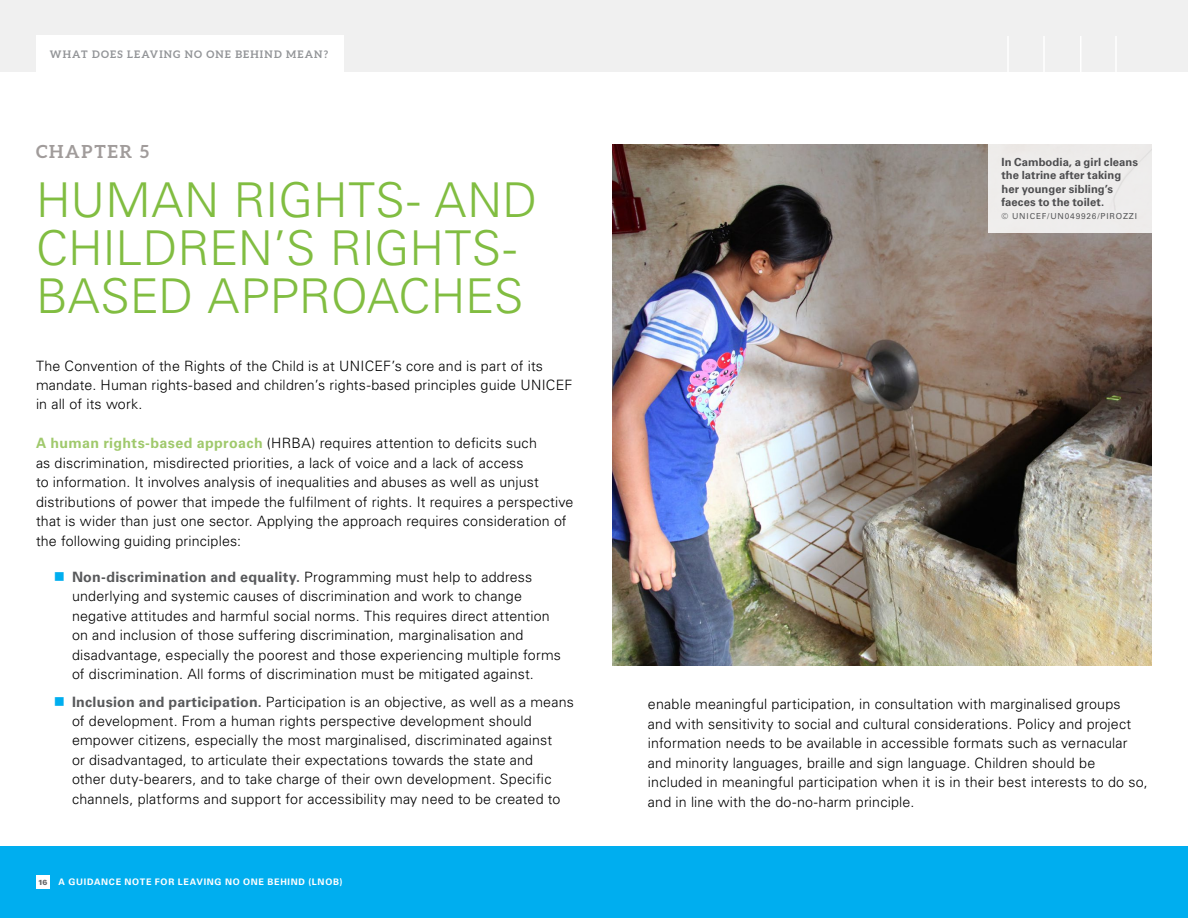
<style>
.page{position:relative;width:1188px;height:918px;background:#fff}
.page>*{position:absolute;margin:0;border:0;box-sizing:border-box;transform-origin:0 0}
.t1{font:300 48px/48px "Univers LT Pro 45";color:#81bd41}
.t2{font:700 18px "Aleo";letter-spacing:.095em;color:#a19c9b}
.t3{font:300 14.25px/19.5px "Univers LT Pro 45";letter-spacing:.01em;color:#000}
.t4{font:700 14.25px "Univers LT Pro 65";letter-spacing:.015em;color:#58595b}
.t5{font:700 11.25px/13.5px "Univers LT Pro 65";letter-spacing:.005em;color:#4d4d4f}
.t6{font:700 10.35px "Aleo";letter-spacing:.11em;color:#939598}
.t7{font:700 9px "Univers LT Pro 65";letter-spacing:.08em;color:#fff}
.t8{font:8.25px "Univers LT Pro 55 Roman";letter-spacing:.1em;color:#58595b}
.s1{font-family:"Univers LT Pro 65";font-weight:700;color:#a0c96c}
.s2{color:#00aeef}
.s3{font-family:"Univers LT Pro 45";font-weight:300;color:#000}
.s4{font-family:"Univers LT Pro 65";font-weight:700;color:#58595b}
.s5{font-family:"Univers LT Std";font-weight:900;font-size:7.35px;color:#636466}
</style>
<div class="page">
<div style="left:0;top:846px;width:1188px;height:72px;background:#00aeef"></div>
<div style="left:0;top:0;width:1188px;height:72px;background:#f0f0f0"></div>
<div style="left:36px;top:875px;width:13px;height:13px;background:#fff"></div>
<div style="left:36px;top:35px;width:308px;height:37px;background:#fff"></div>
<hr style="left:1007px;top:36px;width:2px;height:36px;background:#fff">
<hr style="left:1043px;top:36px;width:2px;height:36px;background:#fff">
<hr style="left:1080px;top:36px;width:2px;height:36px;background:#fff">
<hr style="left:1115px;top:36px;width:2px;height:36px;background:#fff">
<img style="left:612px;top:144px;width:540px;height:522px">
<div style="left:988px;top:144px;width:164px;height:88px;background:#eeedec"></div>
<p class="t6" style="left:50px;top:48px;width:280px">WHAT DOES LEAVING NO ONE BEHIND MEAN?</p>
<p class="t2" style="left:36px;top:142px;width:115px">CHAPTER 5</p>
<h1 class="t1" style="left:36px;top:176px;width:503px">HUMAN RIGHTS- AND<br>CHILDREN’S RIGHTS-<br>BASED APPROACHES</h1>
<p class="t5" style="left:1002px;top:155px;width:138px">In Cambodia, a girl cleans the latrine after taking her younger sibling’s faeces to the toilet.</p>
<p class="t8" style="left:1002px;top:211px;width:137px">© UNICEF/UN049926/PIROZZI</p>
<p class="t3" style="left:36px;top:356px;width:538px">The Convention of the Rights of the Child is at UNICEF’s core and is part of its mandate. Human rights-based and children’s rights-based principles guide UNICEF in all of its work.</p>
<p class="t3" style="left:36px;top:434px;width:539px"><span class="s1">A human rights-based approach</span> (HRBA) requires attention to deficits such<br>as discrimination, misdirected priorities, a lack of voice and a lack of access<br>to information. It involves analysis of inequalities and abuses as well as unjust distributions of power that impede the fulfilment of rights. It requires a perspective that is wider than just one sector. Applying the approach requires consideration of the following guiding principles:</p>
<p class="t4" style="left:54px;top:568px;width:480px"><span class="s2">■</span> Non-discrimination and equality. <span class="s3">Programming must help to address</span></p>
<p class="t3" style="left:72px;top:587px;width:491px">underlying and systemic causes of discrimination and work to change negative attitudes and harmful social norms. This requires direct attention on and inclusion of those suffering discrimination, marginalisation and disadvantage, especially the poorest and those experiencing multiple forms of discrimination. All forms of discrimination must be mitigated against.</p>
<p class="t3" style="left:72px;top:692px;width:503px;text-indent:-18px"><span class="s2">■</span> <span class="s4">Inclusion and participation.</span> Participation is an objective, as well as a means of development. From a human rights perspective development should empower citizens, especially the most marginalised, discriminated against<br>or disadvantaged, to articulate their expectations towards the state and<br>other duty-bearers, and to take charge of their own development. Specific channels, platforms and support for accessibility may need to be created to</p>
<p class="t3" style="left:648px;top:694px;width:501px">enable meaningful participation, in consultation with marginalised groups<br>and with sensitivity to social and cultural considerations. Policy and project information needs to be available in accessible formats such as vernacular and minority languages, braille and sign language. Children should be included in meaningful participation when it is in their best interests to do so, and in line with the do-no-harm principle.</p>
<p class="t7" style="left:38px;top:877px;width:306px"><span class="s5">16</span> A GUIDANCE NOTE FOR LEAVING NO ONE BEHIND (LNOB)</p>
</div>
